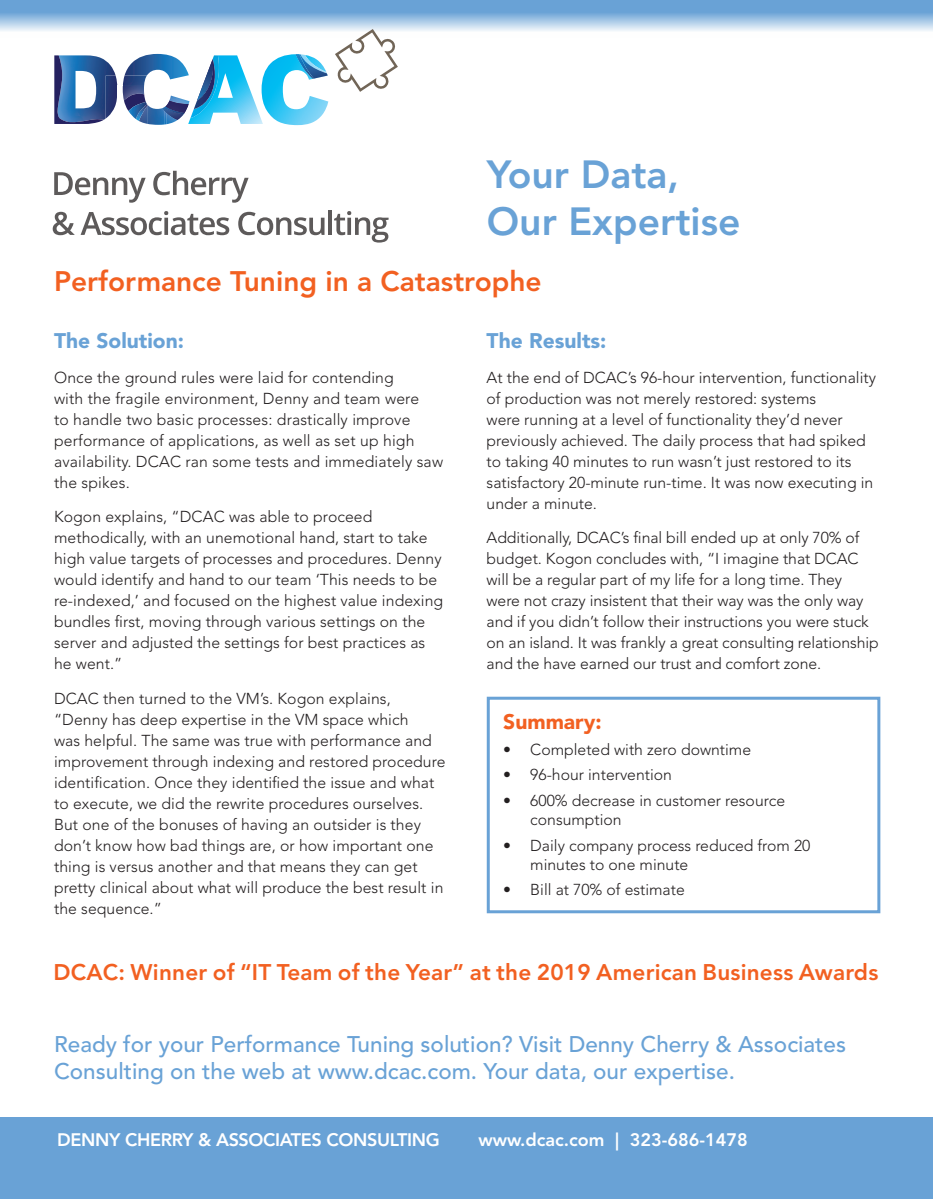
<style>
.page{position:relative;width:933px;height:1199px;background:#fff}
.page>*{position:absolute;margin:0;border:0;box-sizing:border-box;transform-origin:0 0}
.t1{font:800 39px/46.5px "Avenir LT Std";color:#69a2d6}
.t2{font:800 28.05px "Avenir LT Std";color:#f26021}
.t3{font:500 22.5px/27px "Avenir LT Std";color:#69a2d6}
.t4{font:800 22.5px "Avenir LT Std";letter-spacing:.01em;color:#f26021}
.t5{font:900 21px "Avenir LT Std";color:#69a2d6}
.t6{font:900 21px "Avenir LT Std";color:#f26021}
.t7{font:800 18px "Avenir LT Std";letter-spacing:-.02em;color:#fff}
.t8{font:800 18px "Avenir LT Std";color:#fff}
.t9{font:300 15.75px/21px "Avenir LT Std";letter-spacing:.005em;color:#231f20}
</style>
<div class="page">
<div style="left:0;top:1117px;width:932px;height:82px;background:#69a2d6"></div>
<svg style="left:0;top:0;width:932px;height:31px;background:#92bbe0"></svg>
<svg style="left:335px;top:29px;width:63px;height:63px"></svg>
<img style="left:104px;top:59px;width:11px;height:61px">
<svg style="left:54px;top:55px;width:50px;height:69px"></svg>
<img style="left:106px;top:76px;width:11px;height:43px">
<svg style="left:122px;top:54px;width:206px;height:72px"></svg>
<svg style="left:54px;top:172px;width:91px;height:31px"></svg>
<svg style="left:153px;top:171px;width:95px;height:32px"></svg>
<svg style="left:53px;top:212px;width:22px;height:23px"></svg>
<svg style="left:81px;top:211px;width:148px;height:24px"></svg>
<svg style="left:238px;top:212px;width:86px;height:23px"></svg>
<hr style="left:328px;top:211px;width:4px;height:24px;background:#5d5a5a">
<svg style="left:334px;top:211px;width:54px;height:32px"></svg>
<div style="left:486px;top:697px;width:393px;height:216px;border:3px solid #69a2d6"></div>
<h1 class="t1" style="left:486px;top:151px;width:255px">Your Data,<br>Our Expertise</h1>
<h2 class="t2" style="left:54px;top:265px;width:489px">Performance Tuning in a Catastrophe</h2>
<h3 class="t5" style="left:54px;top:328px;width:131px">The Solution:</h3>
<p class="t9" style="left:54px;top:367px;width:390px">Once the ground rules were laid for contending<br>with the fragile environment, Denny and team were<br>to handle two basic processes: drastically improve performance of applications, as well as set up high availability. DCAC ran some tests and immediately saw the spikes.</p>
<p class="t9" style="left:54px;top:506px;width:390px">Kogon explains, “DCAC was able to proceed methodically, with an unemotional hand, start to take high value targets of processes and procedures. Denny would identify and hand to our team ‘This needs to be re-indexed,’ and focused on the highest value indexing bundles first, moving through various settings on the server and adjusted the settings for best practices as he went.”</p>
<p class="t9" style="left:54px;top:688px;width:393px">DCAC then turned to the VM’s. Kogon explains, “Denny has deep expertise in the VM space which<br>was helpful. The same was true with performance and improvement through indexing and restored procedure identification. Once they identified the issue and what to execute, we did the rewrite procedures ourselves.<br>But one of the bonuses of having an outsider is they don’t know how bad things are, or how important one thing is versus another and that means they can get pretty clinical about what will produce the best result in the sequence.”</p>
<h3 class="t5" style="left:486px;top:328px;width:121px">The Results:</h3>
<p class="t9" style="left:486px;top:367px;width:391px">At the end of DCAC’s 96-hour intervention, functionality of production was not merely restored: systems<br>were running at a level of functionality they’d never previously achieved. The daily process that had spiked to taking 40 minutes to run wasn’t just restored to its satisfactory 20-minute run-time. It was now executing in under a minute.</p>
<p class="t9" style="left:486px;top:527px;width:393px">Additionally, DCAC’s final bill ended up at only 70% of budget. Kogon concludes with, “I imagine that DCAC will be a regular part of my life for a long time. They were not crazy insistent that their way was the only way and if you didn’t follow their instructions you were stuck on an island. It was frankly a great consulting relationship and the have earned our trust and comfort zone.</p>
<h3 class="t6" style="left:503px;top:709px;width:100px">Summary:</h3>
<p class="t9" style="left:503px;top:739px;width:249px">• Completed with zero downtime</p>
<p class="t9" style="left:503px;top:764px;width:170px">• 96-hour intervention</p>
<p class="t9" style="left:530px;top:791px;width:256px;line-height:18.9px;text-indent:-27px">• 600% decrease in customer resource consumption</p>
<p class="t9" style="left:530px;top:836px;width:281px;line-height:18.9px;text-indent:-27px">• Daily company process reduced from 20 minutes to one minute</p>
<p class="t9" style="left:503px;top:879px;width:183px">• Bill at 70% of estimate</p>
<h3 class="t4" style="left:53px;top:959px;width:826px">DCAC: Winner of “IT Team of the Year” at the 2019 American Business Awards</h3>
<h3 class="t3" style="left:54px;top:1031px;width:793px">Ready for your Performance Tuning solution? Visit Denny Cherry &amp; Associates<br>Consulting on the web at www.dcac.com. Your data, our expertise.</h3>
<p class="t7" style="left:57px;top:1129px;width:384px">DENNY CHERRY &amp; ASSOCIATES CONSULTING</p>
<p class="t8" style="left:478px;top:1129px;width:271px">www.dcac.com | 323-686-1478</p>
</div>
